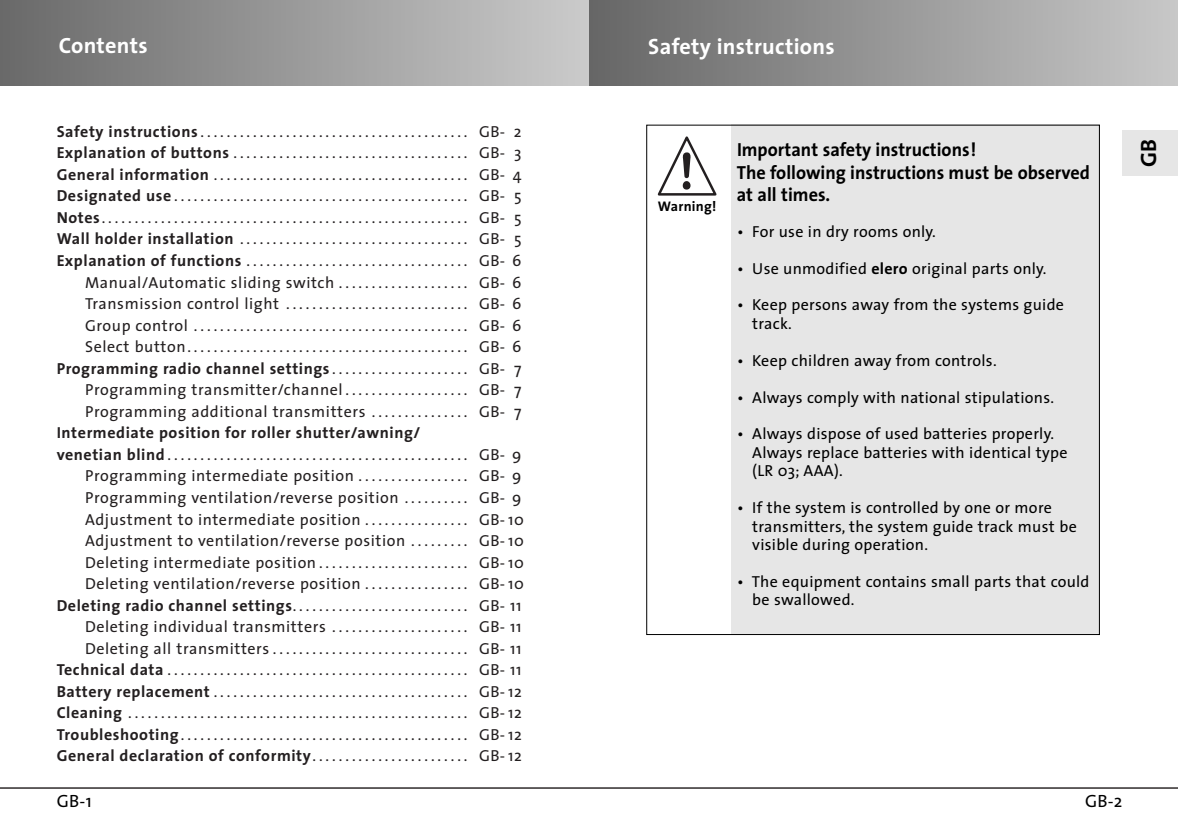
<style>
.page{position:relative;width:1178px;height:822px;background:#fff}
.page>*{position:absolute;margin:0;border:0;box-sizing:border-box;transform-origin:0 0}
.t1{font:700 22.2px "The Sans";letter-spacing:.01em;color:#fff}
.t2{font:700 22.2px "The Sans";color:#000}
.t3{font:700 19px/22.6px "The Sans";color:#000;scale:.96 1}
.t4{font:17.8px "The Sans";color:#000}
.t5{font:16px/21.6px "The Sans";letter-spacing:.035em;color:#231f20;text-align:right}
.t6{font:16px/18.4px "The Sans";letter-spacing:.02em;color:#000}
.t7{font:700 16px "The Sans";letter-spacing:.035em;color:#231f20}
.t8{font:700 14px "The Sans";letter-spacing:.02em;color:#000}
.s1{font-weight:700}
.s2{font-weight:400}
</style>
<div class="page">
<hr style="left:0;top:787px;width:1178px;height:2px;background:#231f20">
<div style="left:0;top:0;width:590px;height:85px;background:linear-gradient(to right,#696969,#cbcbcb)"></div>
<div style="left:590px;top:0;width:588px;height:85px;background:linear-gradient(to right,#666,#c8c8c8)"></div>
<div style="left:1123px;top:130px;width:55px;height:46px;background:#e6e6e6"></div>
<div style="left:731px;top:125px;width:369px;height:510px;background:#e6e6e6"></div>
<svg style="left:657px;top:136px;width:60px;height:60px"></svg>
<h1 class="t1" style="left:59px;top:36px;width:90px">Contents</h1>
<h1 class="t1" style="left:648px;top:37px;width:188px">Safety instructions</h1>
<p class="t5" style="left:57px;top:122px;width:466px"><span class="s1">Safety instructions</span>......................................... GB- 2<br><span class="s1">Explanation of buttons</span>.................................... GB- 3<br><span class="s1">General information</span>....................................... GB- 4<br><span class="s1">Designated use</span>............................................. GB- 5<br><span class="s1">Notes</span>........................................................ GB- 5<br><span class="s1">Wall holder installation</span> ................................... GB- 5<br><span class="s1">Explanation of functions</span> .................................. GB- 6<br>Manual/Automatic sliding switch . . . . . . . . . . . . . . . . . . . . GB- 6<br>Transmission control light ............................ GB- 6<br>Group control .......................................... GB- 6<br>Select button........................................... GB- 6<br><span class="s1">Programming radio channel settings</span> . . . . . . . . . . . . . . . . . . . . . GB- 7<br>Programming transmitter/channel . . . . . . . . . . . . . . . . . . . GB- 7<br>Programming additional transmitters . . . . . . . . . . . . . . . GB- 7</p>
<p class="t7" style="left:57px;top:426px;width:365px">Intermediate position for roller shutter/awning/</p>
<p class="t5" style="left:57px;top:445px;width:466px"><span class="s1">venetian blind</span>.............................................. GB- 9</p>
<p class="t5" style="left:85px;top:467px;width:438px">Programming intermediate position . . . . . . . . . . . . . . . . . GB- 9</p>
<p class="t5" style="left:85px;top:488px;width:438px">Programming ventilation/reverse position . . . . . . . . . . GB- 9</p>
<p class="t5" style="left:85px;top:510px;width:440px">Adjustment to intermediate position . . . . . . . . . . . . . . . . GB- 10</p>
<p class="t5" style="left:85px;top:531px;width:440px">Adjustment to ventilation/reverse position . . . . . . . . . GB- 10</p>
<p class="t5" style="left:85px;top:553px;width:441px">Deleting intermediate position . . . . . . . . . . . . . . . . . . . . . . . GB- 10</p>
<p class="t5" style="left:85px;top:574px;width:440px">Deleting ventilation/reverse position . . . . . . . . . . . . . . . . GB- 10</p>
<p class="t5" style="left:57px;top:596px;width:466px"><span class="s1">Deleting radio channel settings</span>........................... GB- 11</p>
<p class="t5" style="left:85px;top:617px;width:438px">Deleting individual transmitters . . . . . . . . . . . . . . . . . . . . . GB- 11</p>
<p class="t5" style="left:85px;top:639px;width:438px">Deleting all transmitters.............................. GB- 11</p>
<p class="t5" style="left:57px;top:660px;width:466px"><span class="s1">Technical data</span>.............................................. GB- 11</p>
<p class="t5" style="left:57px;top:682px;width:467px"><span class="s1">Battery replacement</span>....................................... GB-12</p>
<p class="t5" style="left:57px;top:704px;width:467px"><span class="s1">Cleaning</span> .................................................... GB-12</p>
<p class="t5" style="left:57px;top:725px;width:467px"><span class="s1">Troubleshooting</span>............................................ GB-12</p>
<p class="t7" style="left:57px;top:750px;width:467px">General declaration of conformity<span class="s2">. . . . . . . . . . . . . . . . . . . . . . . . GB- 12</span></p>
<p class="t8" style="left:658px;top:201px;width:60px">Warning!</p>
<p class="t3" style="left:737px;top:140px;width:369px">Important safety instructions!<br>The following instructions must be observed at all times.</p>
<p class="t6" style="left:737px;top:223px;width:200px">• For use in dry rooms only.</p>
<p class="t6" style="left:737px;top:260px;width:311px">• Use unmodified <span class="s1">elero</span> original parts only.</p>
<p class="t6" style="left:752px;top:297px;width:313px;text-indent:-15px">• Keep persons away from the systems guide track.</p>
<p class="t6" style="left:737px;top:352px;width:261px">• Keep children away from controls.</p>
<p class="t6" style="left:737px;top:389px;width:319px">• Always comply with national stipulations.</p>
<p class="t6" style="left:752px;top:426px;width:317px;text-indent:-15px">• Always dispose of used batteries properly.<br>Always replace batteries with identical type (LR 03; AAA).</p>
<p class="t6" style="left:752px;top:500px;width:326px;text-indent:-15px">• If the system is controlled by one or more transmitters, the system guide track must be visible during operation.</p>
<p class="t6" style="left:752px;top:574px;width:339px;text-indent:-15px">• The equipment contains small parts that could be swallowed.</p>
<p class="t4" style="left:57px;top:794px;width:36px">GB-1</p>
<p class="t4" style="left:1085px;top:794px;width:39px">GB-2</p>
<h1 class="t2" style="left:1140px;top:167px;width:30px;rotate:-90deg">GB</h1>
</div>
